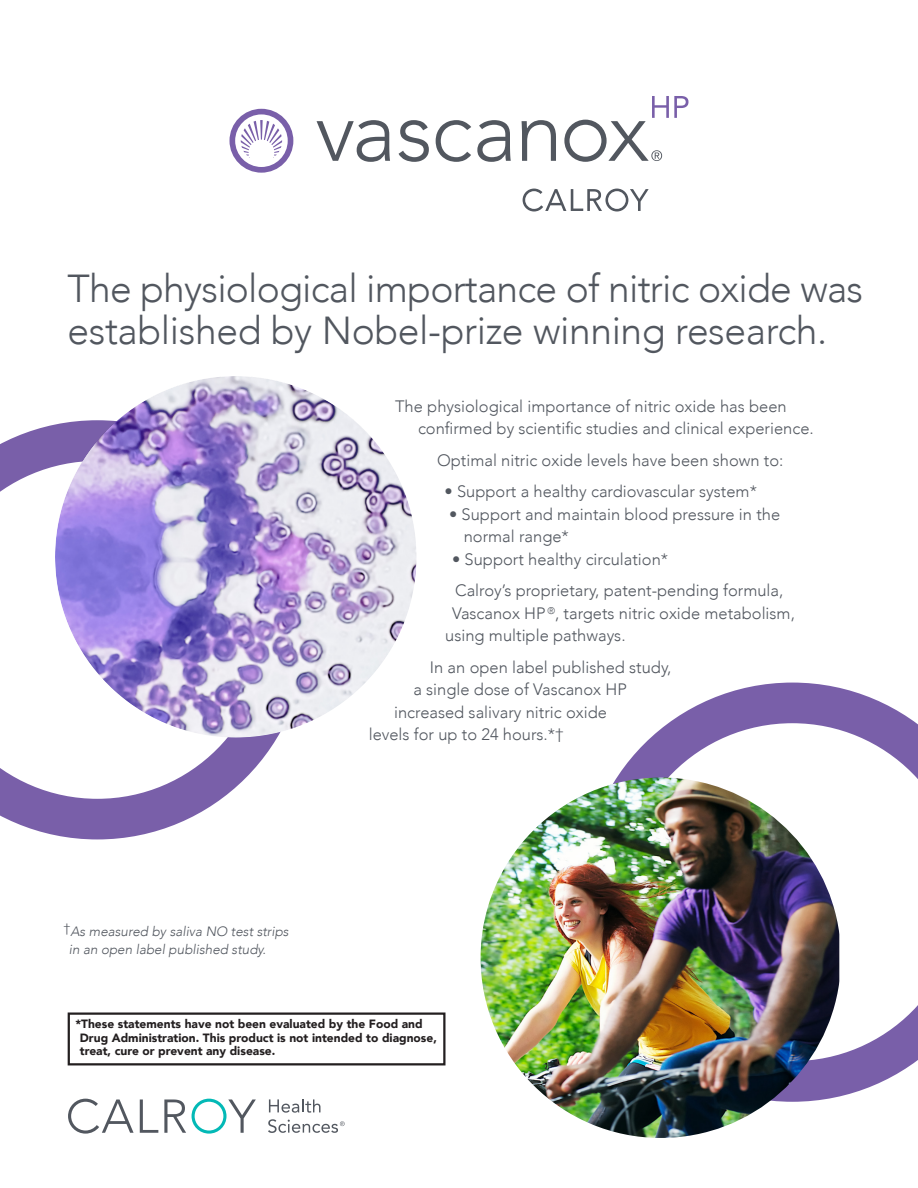
<style>
.page{position:relative;width:918px;height:1188px;background:#fff}
.page>*{position:absolute;margin:0;border:0;box-sizing:border-box;transform-origin:0 0}
.t1{font:300 39px/42px "Avenir";letter-spacing:-.02em;color:#52575f}
.t2{font:300 16.5px/22.5px "Avenir";color:#52575f}
.t3{font:italic 300 13.5px/18px "Avenir";color:#52575f}
.t4{font:900 12px/13.5px "Avenir";color:#231f20}
</style>
<div class="page">
<svg style="left:523px;top:189px;width:126px;height:23px"></svg>
<svg style="left:317px;top:120px;width:73px;height:42px"></svg>
<svg style="left:399px;top:120px;width:30px;height:42px"></svg>
<svg style="left:436px;top:120px;width:35px;height:42px"></svg>
<svg style="left:477px;top:120px;width:34px;height:42px"></svg>
<svg style="left:522px;top:120px;width:34px;height:41px"></svg>
<svg style="left:230px;top:109px;width:63px;height:64px"></svg>
<svg style="left:564px;top:96px;width:124px;height:66px"></svg>
<svg style="left:140px;top:1099px;width:18px;height:34px"></svg>
<svg style="left:164px;top:1099px;width:22px;height:34px"></svg>
<svg style="left:192px;top:1099px;width:64px;height:35px"></svg>
<svg style="left:68px;top:1099px;width:66px;height:35px"></svg>
<svg style="left:269px;top:1099px;width:51px;height:14px"></svg>
<svg style="left:268px;top:1119px;width:77px;height:14px"></svg>
<div style="left:68px;top:1012px;width:378px;height:53px;border:2px solid #231f20"></div>
<svg style="left:0;top:420px;width:281px;height:419px"></svg>
<img style="left:55px;top:376px;width:361px;height:362px;border-radius:181px">
<svg style="left:616px;top:683px;width:302px;height:414px"></svg>
<img style="left:481px;top:778px;width:358px;height:360px">
<p class="t1" style="left:68px;top:267px;width:797px">The physiological importance of nitric oxide was established by Nobel-prize winning research.</p>
<p class="t3" style="left:69px;top:923px;width:221px;text-indent:-5px"><sup>†</sup>As measured by saliva NO test strips in an open label published study.</p>
<p class="t2" style="left:418px;top:395px;width:397px;text-indent:-23px">The physiological importance of nitric oxide has been confirmed by scientific studies and clinical experience.</p>
<p class="t2" style="left:437px;top:449px;width:348px">Optimal nitric oxide levels have been shown to:</p>
<p class="t2" style="left:445px;top:480px;width:314px">• Support a healthy cardiovascular system*</p>
<p class="t2" style="left:464px;top:503px;width:318px;text-indent:-15px">• Support and maintain blood pressure in the normal range*</p>
<p class="t2" style="left:452px;top:548px;width:218px">• Support healthy circulation*</p>
<p class="t2" style="left:455px;top:579px;width:330px">Calroy’s proprietary, patent-pending formula,</p>
<p class="t2" style="left:452px;top:602px;width:344px">Vascanox HP <sup>®</sup>, targets nitric oxide metabolism,</p>
<p class="t2" style="left:445px;top:624px;width:182px">using multiple pathways.</p>
<p class="t2" style="left:430px;top:656px;width:243px">In an open label published study,</p>
<p class="t2" style="left:413px;top:678px;width:215px">a single dose of Vascanox HP</p>
<p class="t2" style="left:394px;top:701px;width:214px">increased salivary nitric oxide</p>
<p class="t2" style="left:369px;top:723px;width:197px">levels for up to 24 hours.*†</p>
<p class="t4" style="left:80px;top:1017px;width:359px;text-indent:-4px">*These statements have not been evaluated by the Food and<br>Drug Administration. This product is not intended to diagnose, treat, cure or prevent any disease.</p>
</div>
